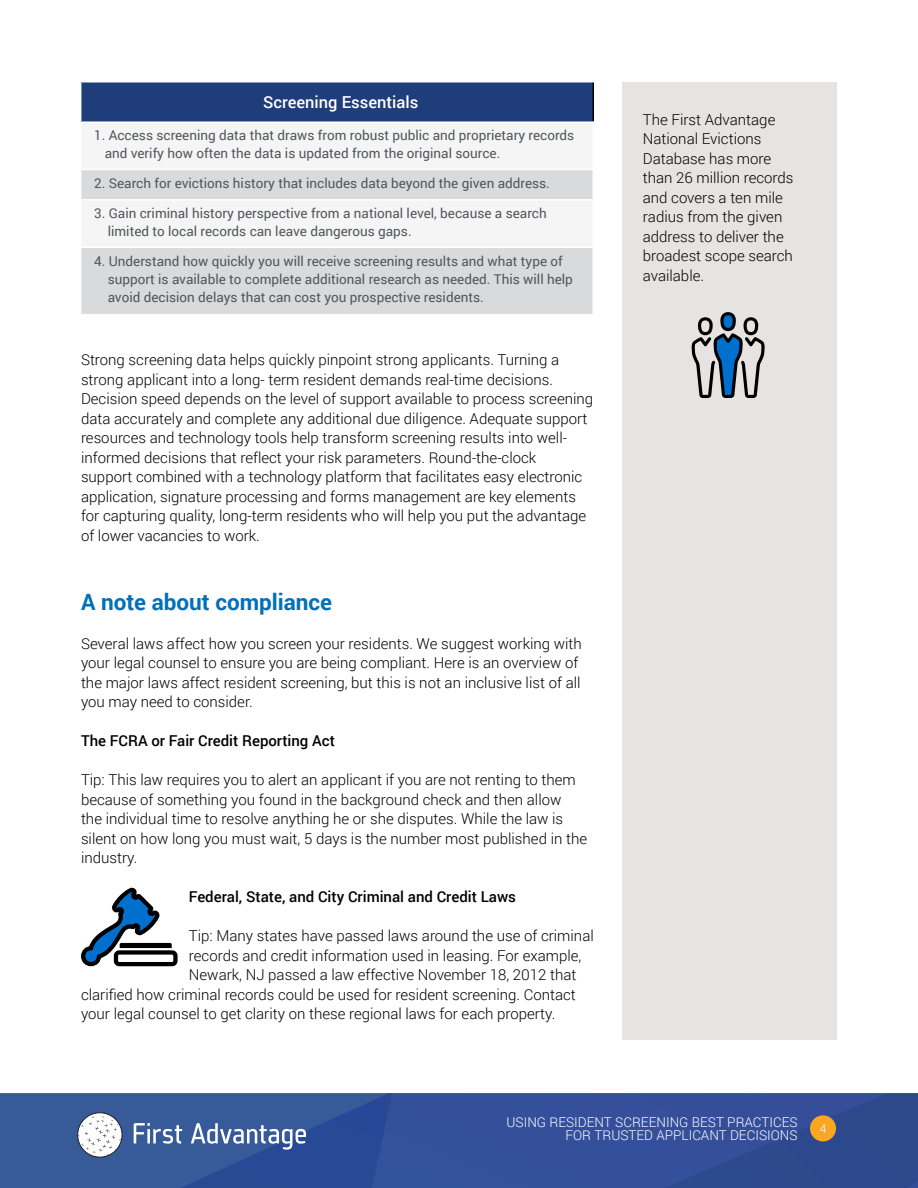
<style>
.page{position:relative;width:918px;height:1188px;background:#fff}
.page>*{position:absolute;margin:0;border:0;box-sizing:border-box;transform-origin:0 0}
.t1{font:700 22.5px "Roboto";color:#0070b9}
.t2{font:500 16.5px "Roboto";color:#fff}
.t3{font:300 15px/19.5px "Roboto";color:#000}
.t4{font:500 15px "Roboto";color:#000}
.t5{font:13.5px/18px "Roboto";color:#52555b}
.t6{font:300 13.5px/13.5px "Roboto";color:#fff;text-align:right}
.t7{font:300 12px "Roboto";color:#fff}
</style>
<div class="page">
<div style="left:392px;top:1093px;width:222px;height:95px;background:#34509b"></div>
<svg style="left:614px;top:1093px;width:304px;height:95px;background:#314c94"></svg>
<svg style="left:0;top:1093px;width:392px;height:95px;background:#40609e"></svg>
<div style="left:810px;top:1115px;width:26px;height:26px;background:#faa61f;border-radius:50%"></div>
<div style="left:623px;top:82px;width:214px;height:958px;background:#e5e4e3"></div>
<div style="left:81px;top:82px;width:512px;height:40px;background:#1f3d7b"></div>
<svg style="left:81px;top:170px;width:511px;height:144px;fill:#d9dadb"></svg>
<hr style="left:592px;top:82px;width:2px;height:40px;background:#000">
<hr style="left:80px;top:199px;width:514px;height:2px;background:#fff">
<hr style="left:80px;top:247px;width:514px;height:1px;background:#fff">
<svg style="left:691px;top:312px;width:74px;height:86px"></svg>
<svg style="left:81px;top:887px;width:91px;height:80px"></svg>
<div style="left:114px;top:950px;width:64px;height:16px;border:4px solid #000;border-radius:3px"></div>
<p class="t2" style="left:263px;top:91px;width:157px">Screening Essentials</p>
<p class="t5" style="left:105px;top:126px;width:471px;text-indent:-11px">1. Access screening data that draws from robust public and proprietary records and verify how often the data is updated from the original source.</p>
<p class="t5" style="left:94px;top:173px;width:457px">2. Search for evictions history that includes data beyond the given address.</p>
<p class="t5" style="left:108px;top:204px;width:441px;text-indent:-14px">3. Gain criminal history perspective from a national level, because a search limited to local records can leave dangerous gaps.</p>
<p class="t5" style="left:108px;top:251px;width:467px;text-indent:-14px">4. Understand how quickly you will receive screening results and what type of support is available to complete additional research as needed. This will help avoid decision delays that can cost you prospective residents.</p>
<p class="t3" style="left:81px;top:350px;width:514px">Strong screening data helps quickly pinpoint strong applicants. Turning a strong applicant into a long- term resident demands real-time decisions.<br>Decision speed depends on the level of support available to process screening data accurately and complete any additional due diligence. Adequate support resources and technology tools help transform screening results into well&shy;informed decisions that reflect your risk parameters. Round-the-clock<br>support combined with a technology platform that facilitates easy electronic application, signature processing and forms management are key elements for capturing quality, long-term residents who will help you put the advantage of lower vacancies to work.</p>
<h1 class="t1" style="left:81px;top:586px;width:253px">A note about compliance</h1>
<p class="t3" style="left:81px;top:633px;width:502px">Several laws affect how you screen your residents. We suggest working with your legal counsel to ensure you are being compliant. Here is an overview of the major laws affect resident screening, but this is not an inclusive list of all you may need to consider.</p>
<p class="t4" style="left:81px;top:731px;width:255px">The FCRA or Fair Credit Reporting Act</p>
<p class="t3" style="left:81px;top:770px;width:508px">Tip: This law requires you to alert an applicant if you are not renting to them because of something you found in the background check and then allow<br>the individual time to resolve anything he or she disputes. While the law is silent on how long you must wait, 5 days is the number most published in the industry.</p>
<p class="t4" style="left:189px;top:887px;width:329px">Federal, State, and City Criminal and Credit Laws</p>
<p class="t3" style="left:189px;top:926px;width:406px">Tip: Many states have passed laws around the use of criminal</p>
<p class="t3" style="left:189px;top:945px;width:394px">records and credit information used in leasing. For example,</p>
<p class="t3" style="left:189px;top:965px;width:389px">Newark, NJ passed a law effective November 18, 2012 that</p>
<p class="t3" style="left:81px;top:984px;width:496px">clarified how criminal records could be used for resident screening. Contact</p>
<p class="t3" style="left:81px;top:1004px;width:476px">your legal counsel to get clarity on these regional laws for each property.</p>
<p class="t3" style="left:643px;top:109px;width:152px">The First Advantage<br>National Evictions<br>Database has more than 26 million records and covers a ten mile radius from the given address to deliver the broadest scope search available.</p>
<p class="t6" style="left:507px;top:1115px;width:293px">USING RESIDENT SCREENING BEST PRACTICES<br>FOR TRUSTED APPLICANT DECISIONS</p>
<p class="t7" style="left:820px;top:1121px;width:8px">4</p>
</div>
